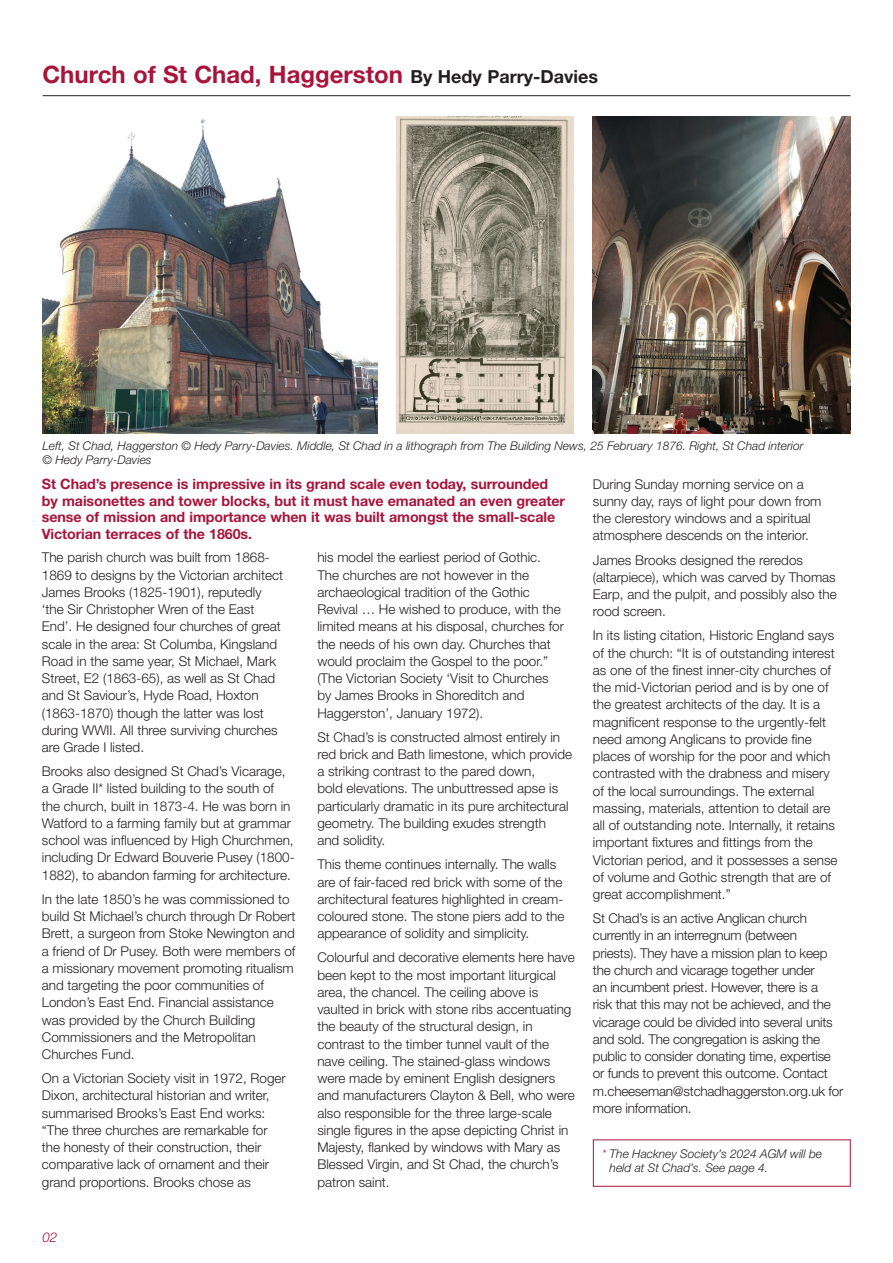
<style>
.page{position:relative;width:893px;height:1263px;background:#fff}
.page>*{position:absolute;margin:0;border:0;box-sizing:border-box;transform-origin:0 0}
.ruled_big_title{font:700 24px "Helvetica Neue LT";color:#a8143c}
.intro_text{font:700 14.25px/16.5px "Helvetica Neue LT";letter-spacing:-.005em;color:#a8143c}
.t1{font:300 13.5px/17.2px "Helvetica Neue LT";color:#231f20}
.italic_colour{font:italic 300 13.5px "Helvetica Neue LT";color:#a8143c}
.t2{font:italic 300 12px/14.2px "Helvetica Neue LT";color:#231f20}
.s1{font-size:18px;color:#231f20}
.s2{color:#a8143c}
</style>
<div class="page">
<img style="left:43px;top:119px;width:335px;height:314px">
<img style="left:396px;top:116px;width:177px;height:317px">
<img style="left:593px;top:116px;width:257px;height:317px">
<hr style="left:43px;top:95px;width:807px;height:1px;background:#231f20">
<p class="ruled_big_title" style="left:43px;top:59px;width:557px">Church of St Chad, Haggerston <span class="s1">By Hedy Parry-Davies</span></p>
<p class="t2" style="left:43px;top:438px;width:762px">Left, St Chad, Haggerston © Hedy Parry-Davies. Middle, St Chad in a lithograph from The Building News, 25 February 1876. Right, St Chad interior © Hedy Parry-Davies</p>
<p class="intro_text" style="left:42px;top:476px;width:525px">St Chad’s presence is impressive in its grand scale even today, surrounded by maisonettes and tower blocks, but it must have emanated an even greater sense of mission and importance when it was built amongst the small-scale Victorian terraces of the 1860s.</p>
<p class="t1" style="left:42px;top:549px;width:243px">The parish church was built from 1868- 1869 to designs by the Victorian architect James Brooks (1825-1901), reputedly ‘the Sir Christopher Wren of the East End’. He designed four churches of great scale in the area: St Columba, Kingsland Road in the same year, St Michael, Mark Street, E2 (1863-65), as well as St Chad and St Saviour’s, Hyde Road, Hoxton (1863-1870) though the latter was lost during WWII. All three surviving churches are Grade I listed.</p>
<p class="t1" style="left:42px;top:762px;width:254px">Brooks also designed St Chad’s Vicarage, a Grade II* listed building to the south of the church, built in 1873-4. He was born in Watford to a farming family but at grammar school was influenced by High Churchmen, including Dr Edward Bouverie Pusey (1800- 1882), to abandon farming for architecture.</p>
<p class="t1" style="left:42px;top:890px;width:255px">In the late 1850’s he was commissioned to build St Michael’s church through Dr Robert Brett, a surgeon from Stoke Newington and a friend of Dr Pusey. Both were members of a missionary movement promoting ritualism and targeting the poor communities of London’s East End. Financial assistance was provided by the Church Building Commissioners and the Metropolitan Churches Fund.</p>
<p class="t1" style="left:42px;top:1069px;width:245px">On a Victorian Society visit in 1972, Roger Dixon, architectural historian and writer, summarised Brooks’s East End works: “The three churches are remarkable for the honesty of their construction, their comparative lack of ornament and their grand proportions. Brooks chose as</p>
<p class="t1" style="left:317px;top:549px;width:248px">his model the earliest period of Gothic.<br>The churches are not however in the archaeological tradition of the Gothic Revival … He wished to produce, with the limited means at his disposal, churches for the needs of his own day. Churches that would proclaim the Gospel to the poor.” (The Victorian Society ‘Visit to Churches by James Brooks in Shoreditch and Haggerston’, January 1972).</p>
<p class="t1" style="left:317px;top:728px;width:256px">St Chad’s is constructed almost entirely in red brick and Bath limestone, which provide a striking contrast to the pared down,<br>bold elevations. The unbuttressed apse is particularly dramatic in its pure architectural geometry. The building exudes strength<br>and solidity.</p>
<p class="t1" style="left:317px;top:855px;width:249px">This theme continues internally. The walls are of fair-faced red brick with some of the architectural features highlighted in cream&shy;coloured stone. The stone piers add to the appearance of solidity and simplicity.</p>
<p class="t1" style="left:317px;top:949px;width:259px">Colourful and decorative elements here have been kept to the most important liturgical area, the chancel. The ceiling above is vaulted in brick with stone ribs accentuating the beauty of the structural design, in contrast to the timber tunnel vault of the nave ceiling. The stained-glass windows were made by eminent English designers and manufacturers Clayton &amp; Bell, who were also responsible for the three large-scale single figures in the apse depicting Christ in Majesty, flanked by windows with Mary as Blessed Virgin, and St Chad, the church’s patron saint.</p>
<p class="italic_colour" style="left:42px;top:1229px;width:17px">02</p>
<p class="t1" style="left:593px;top:475px;width:230px">During Sunday morning service on a sunny day, rays of light pour down from the clerestory windows and a spiritual atmosphere descends on the interior.</p>
<p class="t1" style="left:593px;top:551px;width:245px">James Brooks designed the reredos (altarpiece), which was carved by Thomas<br>Earp, and the pulpit, and possibly also the rood screen.</p>
<p class="t1" style="left:593px;top:627px;width:246px">In its listing citation, Historic England says of the church: “It is of outstanding interest as one of the finest inner-city churches of the mid-Victorian period and is by one of the greatest architects of the day. It is a magnificent response to the urgently-felt need among Anglicans to provide fine places of worship for the poor and which contrasted with the drabness and misery of the local surroundings. The external massing, materials, attention to detail are all of outstanding note. Internally, it retains important fixtures and fittings from the Victorian period, and it possesses a sense of volume and Gothic strength that are of great accomplishment.”</p>
<p class="t1" style="left:593px;top:909px;width:252px">St Chad’s is an active Anglican church currently in an interregnum (between priests). They have a mission plan to keep the church and vicarage together under<br>an incumbent priest. However, there is a<br>risk that this may not be achieved, and the vicarage could be divided into several units and sold. The congregation is asking the public to consider donating time, expertise or funds to prevent this outcome. Contact m.cheeseman@stchadhaggerston.org.uk for more information.</p>
<p class="t2" style="left:610px;top:1146px;width:214px;text-indent:-8px"><span class="s2">*</span> The Hackney Society’s 2024 AGM will be held at St Chad’s. See page 4.</p>
</div>
